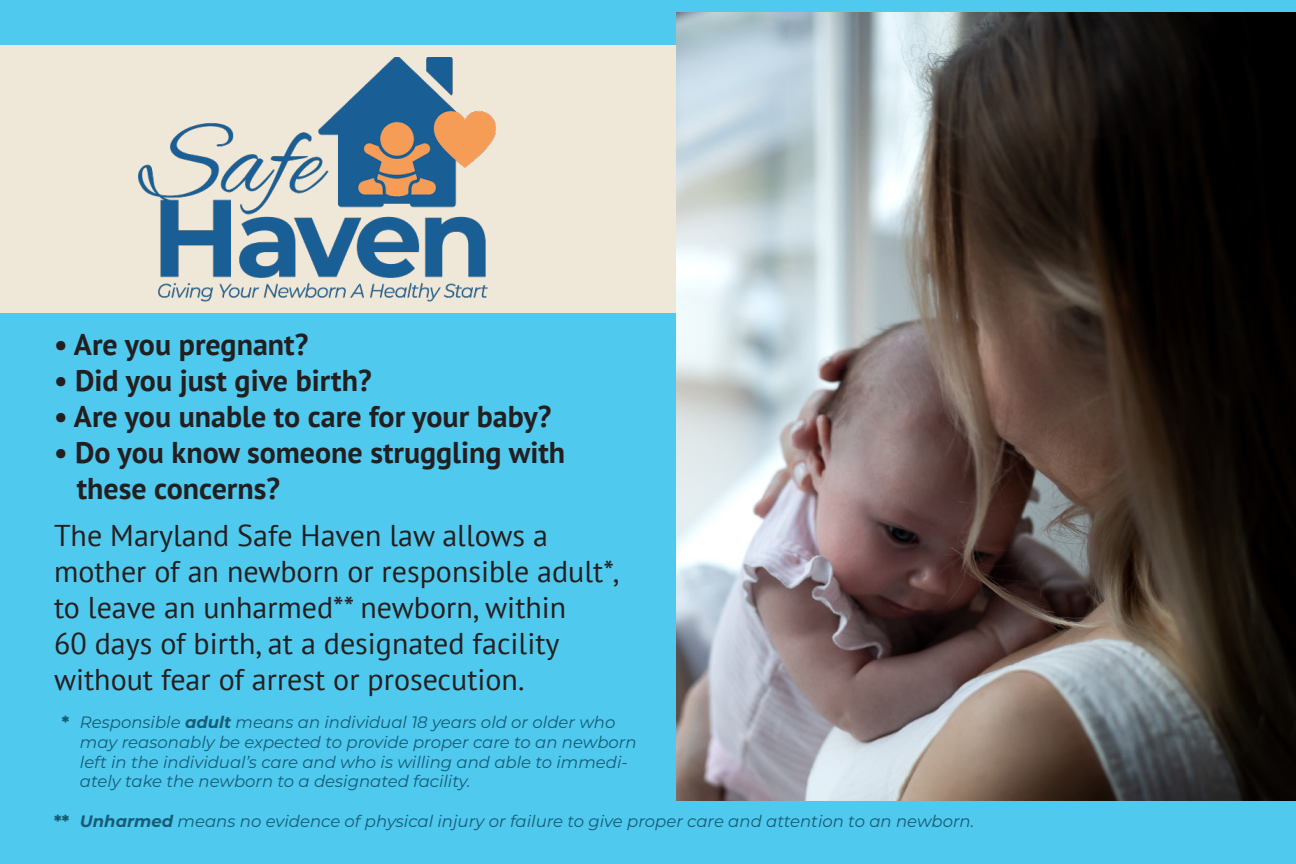
<style>
.page{position:relative;width:1296px;height:864px;background:#50c9ee}
.page>*{position:absolute;margin:0;border:0;box-sizing:border-box;transform-origin:0 0}
.t1{font:30px/36px "PT Sans";color:#231f20}
.t2{font:700 30px/36px "PT Sans";color:#231f20}
.t3{font:italic 16.5px/19.8px "Montserrat";color:#165c77}
.t4{font:800 16.5px "Montserrat";color:#165c77}
.s1{font-weight:700}
</style>
<div class="page">
<div style="left:0;top:45px;width:683px;height:268px;background:#efe7d8"></div>
<img style="left:139px;top:57px;width:357px;height:245px">
<img style="left:676px;top:13px;width:620px;height:788px">
<p class="t2" style="left:54px;top:326px;width:256px">• Are you pregnant?</p>
<p class="t2" style="left:54px;top:362px;width:319px">• Did you just give birth?</p>
<p class="t2" style="left:54px;top:398px;width:499px">• Are you unable to care for your baby?</p>
<p class="t2" style="left:77px;top:434px;width:490px;text-indent:-23px">• Do you know someone struggling with these concerns?</p>
<p class="t1" style="left:54px;top:517px;width:496px">The Maryland Safe Haven law allows a</p>
<p class="t1" style="left:54px;top:553px;width:567px">mother of an newborn or responsible adult*, to leave an unharmed** newborn, within<br>60 days of birth, at a designated facility without fear of arrest or prosecution.</p>
<p class="t3" style="left:80px;top:712px;width:558px">Responsible <span class="s1">adult</span> means an individual 18 years old or older who may reasonably be expected to provide proper care to an newborn left in the individual’s care and who is willing and able to immedi&shy;ately take the newborn to a designated facility.</p>
<p class="t3" style="left:80px;top:811px;width:896px"><span class="s1">Unharmed</span> means no evidence of physical injury or failure to give proper care and attention to an newborn.</p>
<p class="t4" style="left:62px;top:710px;width:9px">*</p>
<p class="t4" style="left:54px;top:809px;width:17px">**</p>
</div>
